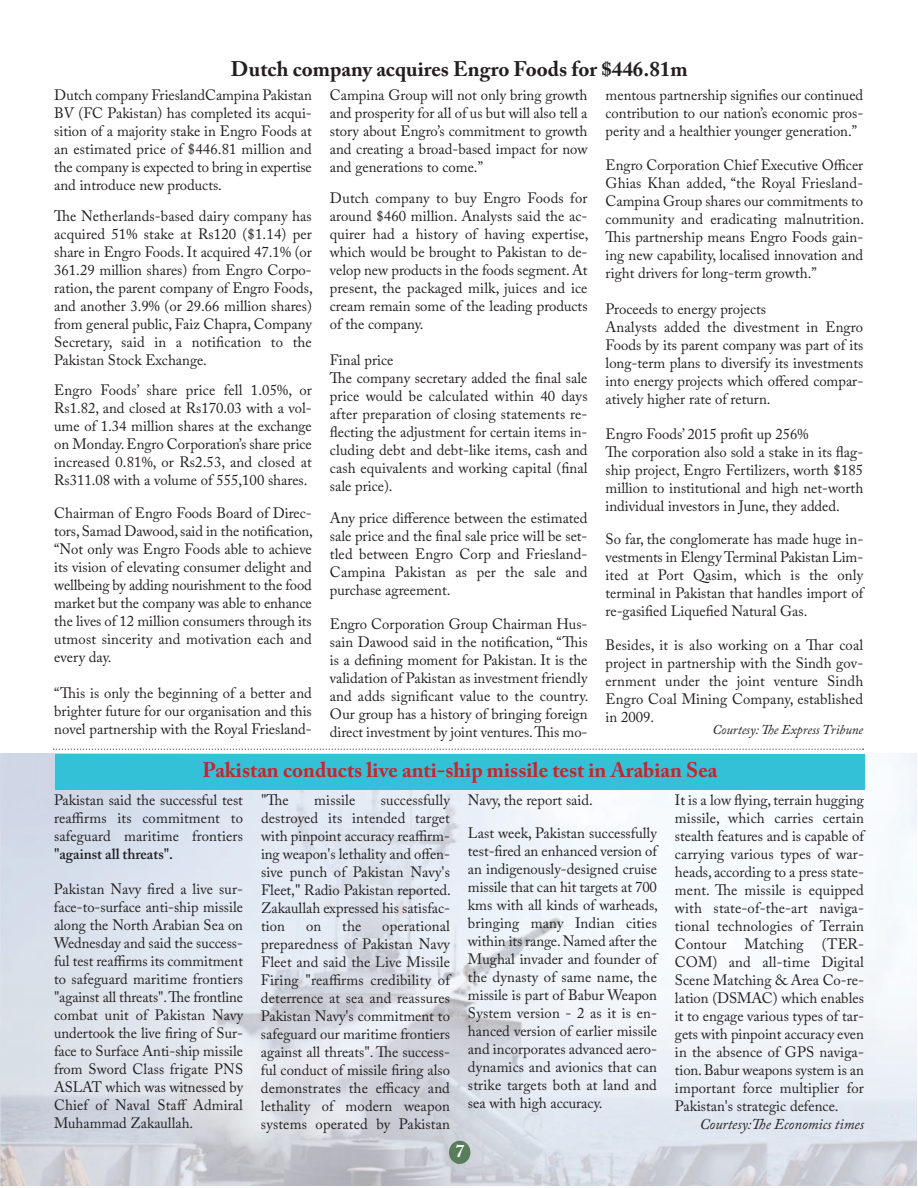
<style>
.page{position:relative;width:918px;height:1188px;background:#fff}
.page>*{position:absolute;margin:0;border:0;box-sizing:border-box;transform-origin:0 0}
.t1{font:700 21px "Adobe Caslon Pro";color:#c8242b}
.t2{font:700 21px "Adobe Caslon Pro";color:#231f20}
.t3{font:700 18px "Adobe Caslon Pro";color:#fff}
.t4{font:15px/18px "Adobe Caslon Pro";color:#231f20;text-align:justify}
.t5{font:italic 15px "Adobe Caslon Pro";color:#231f20}
.t6{font:600 15px "Adobe Caslon Pro";color:#231f20}
.t7{font:italic 13.5px "Adobe Caslon Pro";color:#231f20}
</style>
<div class="page">
<img style="left:0;top:754px;width:917px;height:432px">
<div style="left:449px;top:1141px;width:21px;height:23px;background:#587d5a;border-radius:50%"></div>
<div style="left:55px;top:754px;width:810px;height:36px;background:#33c1d8"></div>
<svg style="left:53px;top:748px;width:811px;height:2px"></svg>
<h1 class="t2" style="left:231px;top:61px;width:458px">Dutch company acquires Engro Foods for $446.81m</h1>
<p class="t4" style="left:54px;top:87px;width:259px">Dutch company FrieslandCampina Pakistan BV (FC Pakistan) has completed its acqui&shy;sition of a majority stake in Engro Foods at an estimated price of $446.81 million and the company is expected to bring in expertise and introduce new products.</p>
<p class="t4" style="left:54px;top:209px;width:260px">The Netherlands-based dairy company has acquired 51% stake at Rs120 ($1.14) per share in Engro Foods. It acquired 47.1% (or 361.29 million shares) from Engro Corpo&shy;ration, the parent company of Engro Foods, and another 3.9% (or 29.66 million shares) from general public, Faiz Chapra, Company Secretary, said in a notification to the Pakistan Stock Exchange.</p>
<p class="t4" style="left:54px;top:383px;width:259px">Engro Foods’ share price fell 1.05%, or Rs1.82, and closed at Rs170.03 with a vol&shy;ume of 1.34 million shares at the exchange on Monday.Engro Corporation’s share price increased 0.81%, or Rs2.53, and closed at Rs311.08 with a volume of 555,100 shares.</p>
<p class="t4" style="left:54px;top:506px;width:260px">Chairman of Engro Foods Board of Direc&shy;tors, Samad Dawood,said in the notification, “Not only was Engro Foods able to achieve its vision of elevating consumer delight and wellbeing by adding nourishment to the food market but the company was able to enhance the lives of 12 million consumers through its utmost sincerity and motivation each and every day.</p>
<p class="t4" style="left:54px;top:686px;width:259px">“This is only the beginning of a better and brighter future for our organisation and this novel partnership with the Royal Friesland-</p>
<p class="t4" style="left:330px;top:87px;width:259px">Campina Group will not only bring growth and prosperity for all of us but will also tell a story about Engro’s commitment to growth and creating a broad-based impact for now and generations to come.”</p>
<p class="t4" style="left:330px;top:191px;width:260px">Dutch company to buy Engro Foods for around $460 million. Analysts said the ac&shy;quirer had a history of having expertise, which would be brought to Pakistan to de&shy;velop new products in the foods segment.At present, the packaged milk, juices and ice cream remain some of the leading products of the company.</p>
<p class="t4" style="left:330px;top:353px;width:259px;text-align:left">Final price<br>The company secretary added the final sale price would be calculated within 40 days after preparation of closing statements re&shy;flecting the adjustment for certain items in&shy;cluding debt and debt-like items, cash and cash equivalents and working capital (final sale price).</p>
<p class="t4" style="left:330px;top:510px;width:259px">Any price difference between the estimated sale price and the final sale price will be set&shy;tled between Engro Corp and Friesland-Campina Pakistan as per the sale and purchase agreement.</p>
<p class="t4" style="left:330px;top:617px;width:260px">Engro Corporation Group Chairman Hus&shy;sain Dawood said in the notification, “This is a defining moment for Pakistan. It is the validation of Pakistan as investment friendly and adds significant value to the country.<br>Our group has a history of bringing foreign direct investment by joint ventures.This mo-</p>
<p class="t4" style="left:606px;top:87px;width:259px">mentous partnership signifies our continued contribution to our nation’s economic pros&shy;perity and a healthier younger generation.”</p>
<p class="t4" style="left:606px;top:158px;width:260px">Engro Corporation Chief Executive Officer Ghias Khan added, “the Royal Friesland-Campina Group shares our commitments to community and eradicating malnutrition.<br>This partnership means Engro Foods gain&shy;ing new capability, localised innovation and right drivers for long-term growth.”</p>
<p class="t4" style="left:606px;top:302px;width:259px;text-align:left">Proceeds to energy projects<br>Analysts added the divestment in Engro Foods by its parent company was part of its long-term plans to diversify its investments into energy projects which offered compar&shy;atively higher rate of return.</p>
<p class="t4" style="left:606px;top:426px;width:259px;text-align:left">Engro Foods’ 2015 profit up 256%<br>The corporation also sold a stake in its flag&shy;ship project, Engro Fertilizers, worth $185 million to institutional and high net-worth individual investors in June, they added.</p>
<p class="t4" style="left:606px;top:531px;width:259px">So far, the conglomerate has made huge in&shy;vestments in Elengy Terminal Pakistan Lim&shy;ited at Port Qasim, which is the only terminal in Pakistan that handles import of re-gasified Liquefied Natural Gas.</p>
<p class="t4" style="left:606px;top:638px;width:259px">Besides, it is also working on a Thar coal project in partnership with the Sindh gov&shy;ernment under the joint venture Sindh Engro Coal Mining Company, established in 2009.</p>
<p class="t7" style="left:712px;top:725px;width:152px">Courtesy: The Express Tribune</p>
<h1 class="t1" style="left:203px;top:762px;width:516px">Pakistan conducts live anti-ship missile test in Arabian Sea</h1>
<p class="t4" style="left:54px;top:793px;width:191px">Pakistan said the successful test reaffirms its commitment to safeguard maritime frontiers</p>
<p class="t6" style="left:54px;top:849px;width:121px">"against all threats".</p>
<p class="t4" style="left:54px;top:881px;width:191px">Pakistan Navy fired a live sur&shy;face-to-surface anti-ship missile along the North Arabian Sea on Wednesday and said the success&shy;ful test reaffirms its commitment to safeguard maritime frontiers "against all threats".The frontline combat unit of Pakistan Navy undertook the live firing of Sur&shy;face to Surface Anti-ship missile from Sword Class frigate PNS ASLAT which was witnessed by Chief of Naval Staff Admiral Muhammad Zakaullah.</p>
<p class="t4" style="left:261px;top:793px;width:29px">"The</p>
<p class="t4" style="left:314px;top:793px;width:43px">missile</p>
<p class="t4" style="left:261px;top:793px;width:192px;text-indent:120px">successfully destroyed its intended target with pinpoint accuracy reaffirm&shy;ing weapon's lethality and offen&shy;sive punch of Pakistan Navy's Fleet," Radio Pakistan reported.<br>Zakaullah expressed his satisfac&shy;tion</p>
<p class="t4" style="left:261px;top:919px;width:191px;text-indent:121px">operational preparedness of Pakistan Navy Fleet and said the Live Missile Firing "reaffirms credibility of deterrence at sea and reassures Pakistan Navy's commitment to safeguard our maritime frontiers against all threats". The success&shy;ful conduct of missile firing also demonstrates the efficacy and lethality of modern weapon systems operated by Pakistan</p>
<p class="t4" style="left:306px;top:919px;width:17px">on</p>
<p class="t4" style="left:342px;top:919px;width:21px">the</p>
<p class="t4" style="left:468px;top:793px;width:126px">Navy, the report said.</p>
<p class="t4" style="left:468px;top:826px;width:192px">Last week, Pakistan successfully test-fired an enhanced version of an indigenously-designed cruise missile that can hit targets at 700 kms with all kinds of warheads, bringing many Indian cities within its range.Named after the Mughal invader and founder of the dynasty of same name, the missile is part of Babur Weapon System version - 2 as it is en&shy;hanced version of earlier missile and incorporates advanced aero&shy;dynamics and avionics that can strike targets both at land and sea with high accuracy.</p>
<p class="t3" style="left:455px;top:1144px;width:10px">7</p>
<p class="t4" style="left:675px;top:793px;width:191px">It is a low flying,terrain hugging missile, which carries certain stealth features and is capable of carrying various types of war&shy;heads, according to a press state&shy;ment. The missile is equipped with state-of-the-art naviga&shy;tional technologies of Terrain Contour Matching (TER-COM) and all-time Digital Scene Matching &amp; Area Co-re&shy;lation (DSMAC) which enables it to engage various types of tar&shy;gets with pinpoint accuracy even in the absence of GPS naviga&shy;tion.Babur weapons system is an important force multiplier for Pakistan's strategic defence.</p>
<p class="t5" style="left:700px;top:1119px;width:166px">Courtesy:The Economics times</p>
</div>
